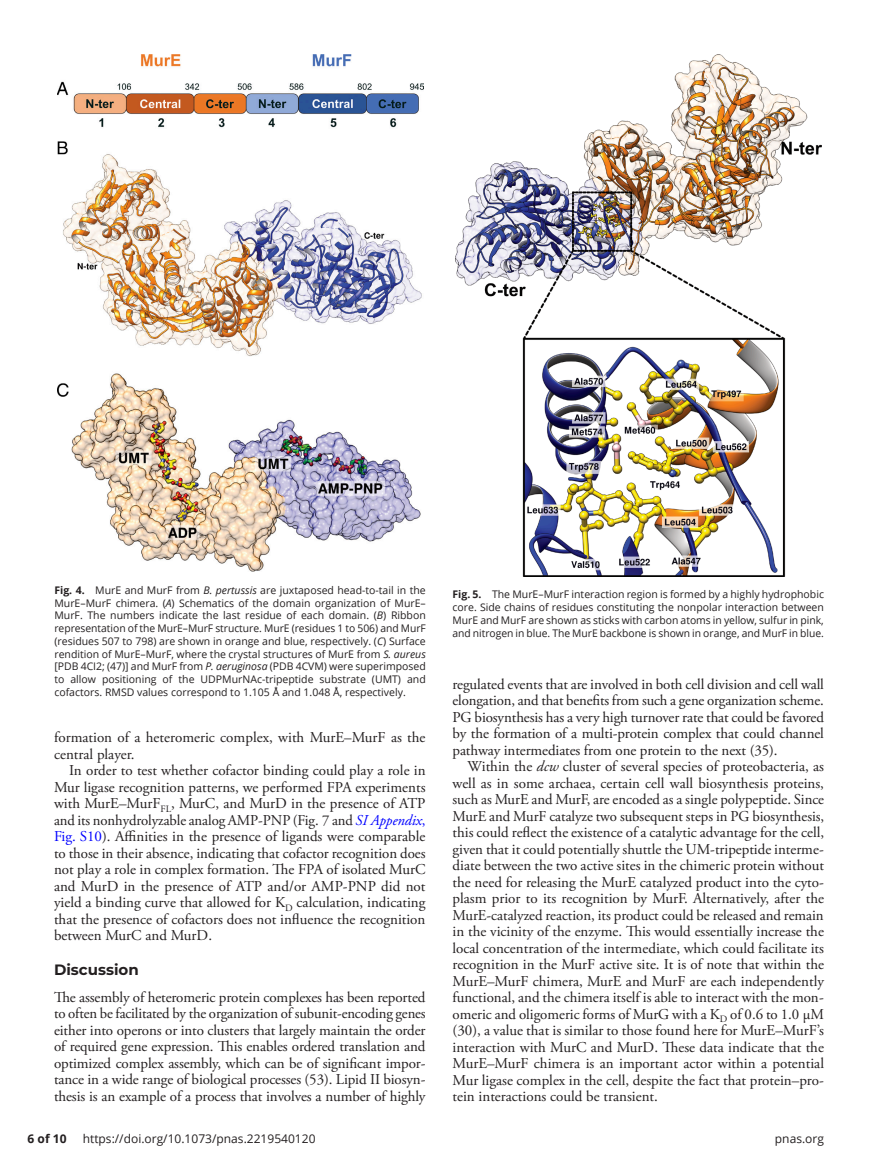
<style>
.page{position:relative;width:878px;height:1175px;background:#fff}
.page>*{position:absolute;margin:0;border:0;box-sizing:border-box;transform-origin:0 0}
.t1{font:15px/16.5px "Adobe Garamond Pro";color:#231f20;text-align:justify}
.t2{font:700 15px "Montserrat";color:#231f20}
.t3{font:12px "Open Sans";color:#231f20}
.t4{font:700 12px "Open Sans";color:#231f20}
.t5{font:10.5px/12.8px "Open Sans";color:#231f20;text-align:justify}
.s1{font-weight:700}
.s2{font-style:italic}
.s3{font-style:italic;color:#00f}
.s4{color:#00f}
</style>
<div class="page">
<img style="left:57px;top:54px;width:366px;height:517px">
<img style="left:455px;top:54px;width:365px;height:522px">
<p class="t5" style="left:54px;top:583px;width:373px"><span class="s1">Fig. 4.</span> MurE and MurF from <span class="s2">B. pertussis</span> are juxtaposed head-to-tail in the MurE–MurF chimera. (<span class="s2">A</span>) Schematics of the domain organization of MurE– MurF. The numbers indicate the last residue of each domain. (<span class="s2">B</span>) Ribbon representation of the MurE–MurF structure. MurE (residues 1 to 506) and MurF (residues 507 to 798) are shown in orange and blue, respectively. (<span class="s2">C</span>) Surface rendition of MurE–MurF, where the crystal structures of MurE from <span class="s2">S. aureus </span>[PDB 4CI2; (47)] and MurF from <span class="s2">P. aeruginosa</span> (PDB 4CVM) were superimposed to allow positioning of the UDPMurNAc-tripeptide substrate (UMT) and cofactors. RMSD values correspond to 1.105 Å and 1.048 Å, respectively.</p>
<p class="t5" style="left:452px;top:588px;width:373px"><span class="s1">Fig. 5.</span> The MurE–MurF interaction region is formed by a highly hydrophobic core. Side chains of residues constituting the nonpolar interaction between MurE and MurF are shown as sticks with carbon atoms in yellow, sulfur in pink, and nitrogen in blue. The MurE backbone is shown in orange, and MurF in blue.</p>
<p class="t1" style="left:452px;top:676px;width:373px">regulated events that are involved in both cell division and cell wall elongation, and that benefits from such a gene organization scheme.<br>PG biosynthesis has a very high turnover rate that could be favored by the formation of a multi-protein complex that could channel pathway intermediates from one protein to the next (35).</p>
<p class="t1" style="left:452px;top:758px;width:373px;text-indent:15px">Within the <span class="s2">dcw</span> cluster of several species of proteobacteria, as well as in some archaea, certain cell wall biosynthesis proteins, such as MurE and MurF, are encoded as a single polypeptide. Since MurE and MurF catalyze two subsequent steps in PG biosynthesis, this could reflect the existence of a catalytic advantage for the cell, given that it could potentially shuttle the UM-tripeptide interme&shy;diate between the two active sites in the chimeric protein without the need for releasing the MurE catalyzed product into the cyto&shy;plasm prior to its recognition by MurF. Alternatively, after the MurE-catalyzed reaction, its product could be released and remain in the vicinity of the enzyme. This would essentially increase the local concentration of the intermediate, which could facilitate its recognition in the MurF active site. It is of note that within the MurE–MurF chimera, MurE and MurF are each independently functional, and the chimera itself is able to interact with the mon&shy;omeric and oligomeric forms of MurG with a K<sub>D</sub> of 0.6 to 1.0 µM (30), a value that is similar to those found here for MurE–MurF’s interaction with MurC and MurD. These data indicate that the MurE–MurF chimera is an important actor within a potential Mur ligase complex in the cell, despite the fact that protein–pro&shy;tein interactions could be transient.</p>
<p class="t1" style="left:54px;top:729px;width:373px">formation of a heteromeric complex, with MurE–MurF as the central player.</p>
<p class="t1" style="left:54px;top:762px;width:373px;text-indent:15px">In order to test whether cofactor binding could play a role in Mur ligase recognition patterns, we performed FPA experiments with MurE–MurF<sub>FL</sub>, MurC, and MurD in the presence of ATP and its nonhydrolyzable analog AMP-PNP (Fig. 7 and <span class="s3">SI Appendix</span><span class="s4">, Fig. S10</span>). Affinities in the presence of ligands were comparable to those in their absence, indicating that cofactor recognition does not play a role in complex formation. The FPA of isolated MurC and MurD in the presence of ATP and/or AMP-PNP did not yield a binding curve that allowed for K<sub>D</sub> calculation, indicating that the presence of cofactors does not influence the recognition between MurC and MurD.</p>
<p class="t2" style="left:54px;top:958px;width:86px">Discussion</p>
<p class="t1" style="left:54px;top:989px;width:373px">The assembly of heteromeric protein complexes has been reported to often be facilitated by the organization of subunit-encoding genes either into operons or into clusters that largely maintain the order of required gene expression. This enables ordered translation and optimized complex assembly, which can be of significant impor&shy;tance in a wide range of biological processes (53). Lipid II biosyn&shy;thesis is an example of a process that involves a number of highly</p>
<p class="t4" style="left:28px;top:1130px;width:40px">6 of 10</p>
<p class="t3" style="left:83px;top:1130px;width:234px">https://doi.org/10.1073/pnas.2219540120</p>
<p class="t3" style="left:774px;top:1130px;width:51px">pnas.org</p>
</div>
